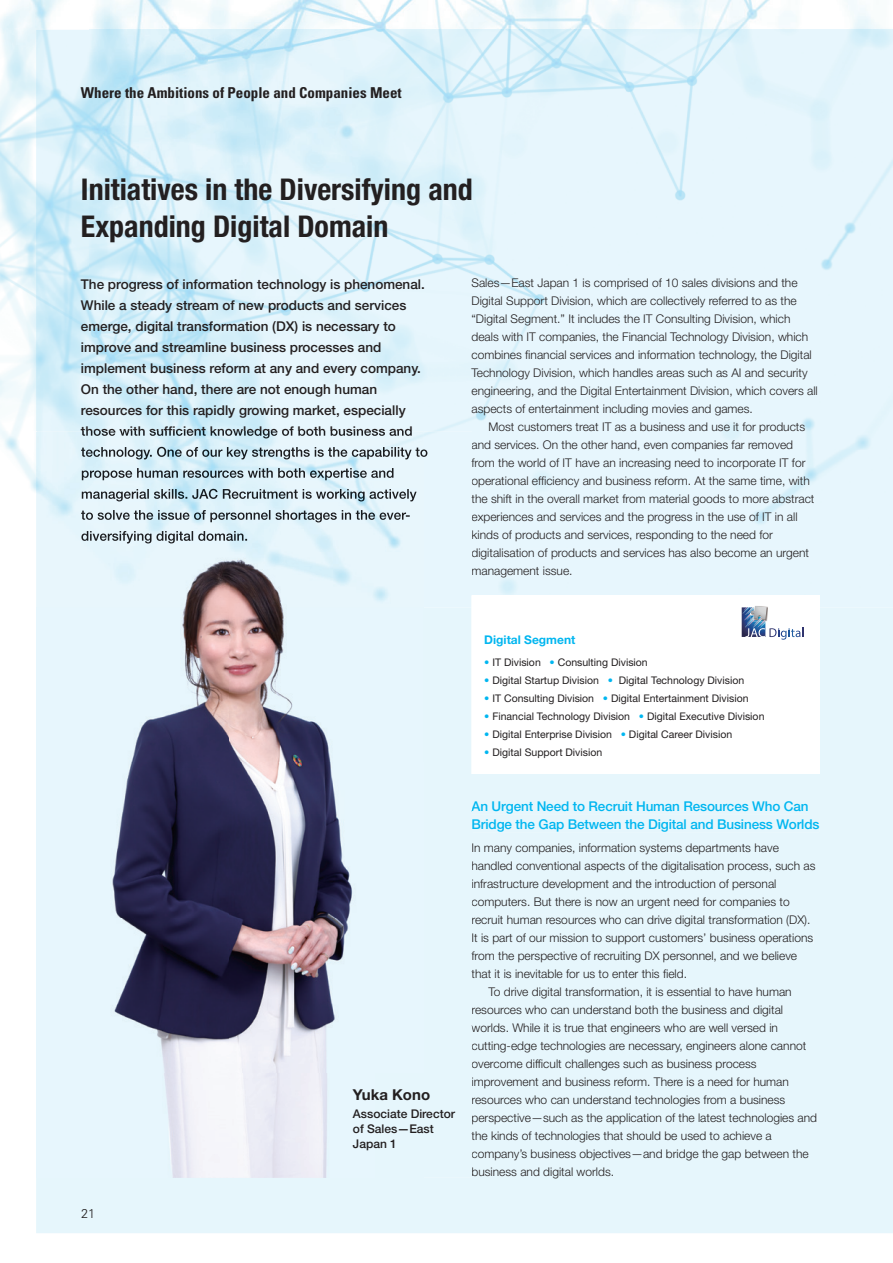
<style>
.page{position:relative;width:893px;height:1263px;background:#fff}
.page>*{position:absolute;margin:0;border:0;box-sizing:border-box;transform-origin:0 0}
.t1{font:700 condensed 30px/37.5px "Helvetica Neue LT Std";color:#231f20}
.t2{font:700 condensed 15px "Univers LT Std";color:#231f20}
.t3{font:700 15px "Helvetica Neue LT Std";color:#231f20}
.t4{font:500 13.5px/21px "Helvetica Neue LT Std";color:#231f20}
.t5{font:500 13.5px/18px "Helvetica Neue LT Std";letter-spacing:-.01em;color:#00b6f0}
.t6{font:300 12.75px "Univers LT Std";color:#231f20}
.t7{font:300 12px/18px "Helvetica Neue LT Std";color:#231f20}
.t8{font:500 12px/15px "Helvetica Neue LT Std";color:#231f20}
.t9{font:700 12px "Helvetica Neue LT Std";color:#00b6f0}
.t10{font:10.5px "Helvetica Neue LT Std";color:#231f20}
.s1{color:#00b6f0}
</style>
<div class="page">
<img style="left:0;top:0;width:893px;height:47px">
<img style="left:0;top:47px;width:36px;height:445px">
<div style="left:36px;top:607px;width:857px;height:626px;background:#e6f6fc"></div>
<img style="left:90px;top:30px;width:803px;height:209px">
<img style="left:36px;top:30px;width:54px;height:402px">
<img style="left:358px;top:239px;width:267px;height:202px">
<img style="left:89px;top:239px;width:269px;height:187px">
<div style="left:473px;top:441px;width:320px;height:11px;background:#e7f6fd"></div>
<div style="left:473px;top:459px;width:332px;height:11px;background:#e7f6fd"></div>
<div style="left:473px;top:495px;width:341px;height:11px;background:#e7f6fd"></div>
<div style="left:473px;top:513px;width:325px;height:11px;background:#e7f6fd"></div>
<div style="left:472px;top:531px;width:301px;height:11px;background:#e7f6fd"></div>
<div style="left:473px;top:549px;width:336px;height:11px;background:#e7f6fd"></div>
<img style="left:81px;top:426px;width:332px;height:6px">
<div style="left:472px;top:801px;width:337px;height:13px;background:#e6f6fc"></div>
<div style="left:472px;top:819px;width:347px;height:13px;background:#e6f6fc"></div>
<div style="left:472px;top:843px;width:307px;height:11px;background:#e6f6fc"></div>
<div style="left:472px;top:861px;width:344px;height:11px;background:#e6f6fc"></div>
<div style="left:472px;top:879px;width:304px;height:11px;background:#e6f6fc"></div>
<div style="left:472px;top:897px;width:318px;height:11px;background:#e6f6fc"></div>
<div style="left:472px;top:915px;width:338px;height:11px;background:#e6f6fc"></div>
<div style="left:472px;top:933px;width:341px;height:11px;background:#e6f6fc"></div>
<div style="left:472px;top:951px;width:325px;height:11px;background:#e6f6fc"></div>
<div style="left:472px;top:969px;width:214px;height:9px;background:#e6f6fc"></div>
<div style="left:472px;top:1005px;width:311px;height:11px;background:#e6f6fc"></div>
<div style="left:472px;top:1023px;width:306px;height:11px;background:#e6f6fc"></div>
<div style="left:472px;top:1041px;width:334px;height:11px;background:#e6f6fc"></div>
<div style="left:472px;top:1059px;width:285px;height:11px;background:#e6f6fc"></div>
<div style="left:472px;top:1077px;width:317px;height:11px;background:#e6f6fc"></div>
<div style="left:472px;top:1095px;width:313px;height:11px;background:#e6f6fc"></div>
<div style="left:472px;top:1113px;width:345px;height:11px;background:#e6f6fc"></div>
<div style="left:472px;top:1131px;width:300px;height:11px;background:#e6f6fc"></div>
<div style="left:472px;top:1149px;width:337px;height:11px;background:#e6f6fc"></div>
<div style="left:472px;top:1167px;width:141px;height:11px;background:#e6f6fc"></div>
<div style="left:471px;top:595px;width:348px;height:179px;background:#fff"></div>
<img style="left:36px;top:432px;width:436px;height:745px">
<img style="left:471px;top:595px;width:1px;height:179px">
<img style="left:81px;top:432px;width:332px;height:6px">
<img style="left:81px;top:447px;width:347px;height:12px">
<img style="left:82px;top:468px;width:312px;height:12px">
<img style="left:82px;top:489px;width:335px;height:12px">
<img style="left:81px;top:510px;width:329px;height:12px">
<img style="left:81px;top:531px;width:166px;height:12px">
<svg style="left:471px;top:801px;width:1px;height:13px"></svg>
<svg style="left:742px;top:606px;width:61px;height:34px"></svg>
<p class="t2" style="left:81px;top:83px;width:322px">Where the Ambitions of People and Companies Meet</p>
<h1 class="t1" style="left:81px;top:170px;width:393px">Initiatives in the Diversifying and<br>Expanding Digital Domain</h1>
<p class="t4" style="left:81px;top:273px;width:345px">The progress of information technology is phenomenal.<br>While a steady stream of new products and services emerge, digital transformation (DX) is necessary to improve and streamline business processes and implement business reform at any and every company.<br>On the other hand, there are not enough human resources for this rapidly growing market, especially those with sufficient knowledge of both business and</p>
<p class="t7" style="left:471px;top:274px;width:348px">Sales—East Japan 1 is comprised of 10 sales divisions and the Digital Support Division, which are collectively referred to as the “Digital Segment.” It includes the IT Consulting Division, which deals with IT companies, the Financial Technology Division, which combines financial services and information technology, the Digital Technology Division, which handles areas such as AI and security engineering, and the Digital Entertainment Division, which covers all aspects of entertainment including movies and games.</p>
<p class="t7" style="left:471px;top:418px;width:344px;text-indent:17px">Most customers treat IT as a business and use it for products and services. On the other hand, even companies far removed from the world of IT have an increasing need to incorporate IT for operational efficiency and business reform. At the same time, with the shift in the overall market from material goods to more abstract experiences and services and the progress in the use of IT in all kinds of products and services, responding to the need for digitalisation of products and services has also become an urgent management issue.</p>
<p class="t6" style="left:81px;top:1205px;width:16px">21</p>
<p class="t9" style="left:484px;top:632px;width:93px">Digital Segment</p>
<p class="t10" style="left:484px;top:656px;width:165px"><span class="s1">•</span> IT Division <span class="s1">•</span> Consulting Division</p>
<p class="t10" style="left:484px;top:674px;width:261px"><span class="s1">•</span> Digital Startup Division <span class="s1">•</span> Digital Technology Division</p>
<p class="t10" style="left:484px;top:692px;width:266px"><span class="s1">•</span> IT Consulting Division <span class="s1">•</span> Digital Entertainment Division</p>
<p class="t10" style="left:484px;top:710px;width:282px"><span class="s1">•</span> Financial Technology Division <span class="s1">•</span> Digital Executive Division</p>
<p class="t10" style="left:484px;top:728px;width:249px"><span class="s1">•</span> Digital Enterprise Division <span class="s1">•</span> Digital Career Division</p>
<p class="t10" style="left:484px;top:746px;width:120px"><span class="s1">•</span> Digital Support Division</p>
<p class="t3" style="left:353px;top:1085px;width:79px">Yuka Kono</p>
<p class="t8" style="left:353px;top:1106px;width:104px">Associate Director of Sales—East<br>Japan 1</p>
<p class="t5" style="left:471px;top:797px;width:349px">An Urgent Need to Recruit Human Resources Who Can<br>Bridge the Gap Between the Digital and Business Worlds</p>
<p class="t7" style="left:471px;top:838px;width:309px">In many companies, information systems departments have</p>
<p class="t7" style="left:471px;top:856px;width:346px">handled conventional aspects of the digitalisation process, such as</p>
<p class="t7" style="left:471px;top:874px;width:306px">infrastructure development and the introduction of personal</p>
<p class="t7" style="left:471px;top:892px;width:320px">computers. But there is now an urgent need for companies to</p>
<p class="t7" style="left:471px;top:910px;width:340px">recruit human resources who can drive digital transformation (DX).</p>
<p class="t7" style="left:471px;top:928px;width:343px">It is part of our mission to support customers’ business operations</p>
<p class="t7" style="left:471px;top:946px;width:327px">from the perspective of recruiting DX personnel, and we believe</p>
<p class="t7" style="left:471px;top:964px;width:217px">that it is inevitable for us to enter this field.</p>
<p class="t7" style="left:488px;top:982px;width:305px">To drive digital transformation, it is essential to have human</p>
<p class="t7" style="left:471px;top:1000px;width:313px">resources who can understand both the business and digital</p>
<p class="t7" style="left:471px;top:1018px;width:308px">worlds. While it is true that engineers who are well versed in</p>
<p class="t7" style="left:471px;top:1036px;width:336px">cutting-edge technologies are necessary, engineers alone cannot</p>
<p class="t7" style="left:471px;top:1054px;width:287px">overcome difficult challenges such as business process</p>
<p class="t7" style="left:471px;top:1072px;width:319px">improvement and business reform. There is a need for human</p>
<p class="t7" style="left:471px;top:1090px;width:315px">resources who can understand technologies from a business</p>
<p class="t7" style="left:471px;top:1108px;width:347px">perspective—such as the application of the latest technologies and</p>
<p class="t7" style="left:471px;top:1126px;width:302px">the kinds of technologies that should be used to achieve a</p>
<p class="t7" style="left:471px;top:1144px;width:339px">company’s business objectives—and bridge the gap between the</p>
<p class="t7" style="left:471px;top:1162px;width:144px">business and digital worlds.</p>
</div>
